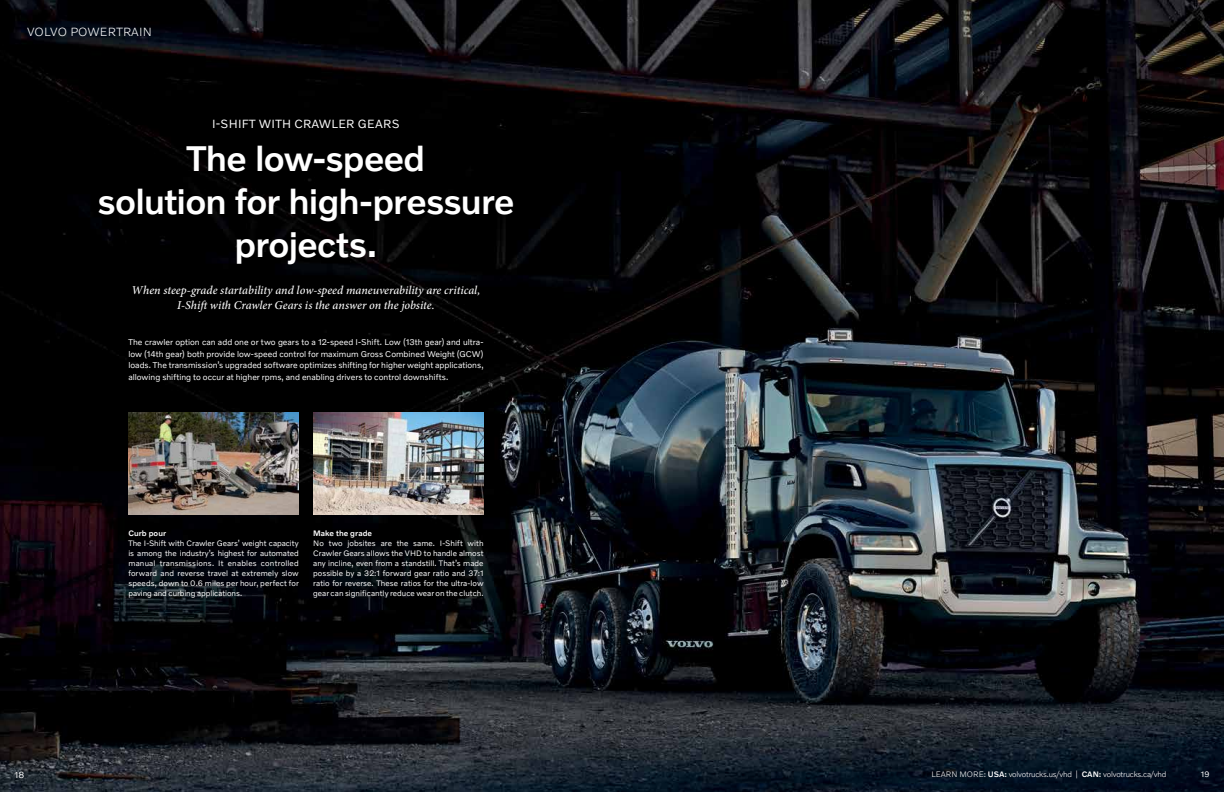
<style>
.page{position:relative;width:1224px;height:792px;background:#fff}
.page>*{position:absolute;margin:0;border:0;box-sizing:border-box;transform-origin:0 0}
.t1{font:500 36px/43.2px "Volvo Novum";letter-spacing:-.025em;color:#fff;text-align:center}
.t2{font:italic 500 12px/14.4px "Minion Pro";color:#fff;text-align:center}
.t3{font:12px "Volvo Novum";letter-spacing:.02em;color:#fff}
.t4{font:300 12px "Volvo Novum";letter-spacing:.02em;color:#fff}
.t5{font:9px "Volvo Novum";color:#fff}
.t6{font:8.5px/11.5px "Volvo Novum";color:#fff;text-align:justify}
.t7{font:8px/10px "Volvo Novum";color:#fff;text-align:justify}
.t8{font:300 8px "Volvo Novum";letter-spacing:-.02em;color:#fff}
.t9{font:500 8px "Volvo Novum";letter-spacing:.01em;color:#fff}
.s1{font-weight:500}
</style>
<div class="page">
<img style="left:0;top:0;width:1224px;height:792px">
<img style="left:128px;top:413px;width:171px;height:102px">
<img style="left:313px;top:413px;width:171px;height:102px">
<h2 class="t4" style="left:27px;top:25px;width:126px">VOLVO POWERTRAIN</h2>
<h2 class="t3" style="left:212px;top:116px;width:189px">I-SHIFT WITH CRAWLER GEARS</h2>
<h1 class="t1" style="left:98px;top:135px;width:418px">The low-speed<br>solution for high-pressure projects.</h1>
<h2 class="t2" style="left:131px;top:283px;width:351px">When steep-grade startability and low-speed maneuverability are critical,<br>I-Shift with Crawler Gears is the answer on the jobsite.</h2>
<p class="t6" style="left:128px;top:336px;width:357px">The crawler option can add one or two gears to a 12-speed I-Shift. Low (13th gear) and ultra&shy;low (14th gear) both provide low-speed control for maximum Gross Combined Weight (GCW) loads. The transmission’s upgraded software optimizes shifting for higher weight applications, allowing shifting to occur at higher rpms, and enabling drivers to control downshifts.</p>
<p class="t5" style="left:14px;top:769px;width:11px">18</p>
<p class="t9" style="left:128px;top:528px;width:39px">Curb pour</p>
<p class="t7" style="left:128px;top:538px;width:172px">The I-Shift with Crawler Gears’ weight capacity is among the industry’s highest for automated manual transmissions. It enables controlled forward and reverse travel at extremely slow speeds, down to 0.6 miles per hour, perfect for paving and curbing applications.</p>
<p class="t9" style="left:313px;top:528px;width:60px">Make the grade</p>
<p class="t7" style="left:313px;top:538px;width:172px">No two jobsites are the same. I-Shift with Crawler Gears allows the VHD to handle almost any incline, even from a standstill. That’s made possible by a 32:1 forward gear ratio and 37:1 ratio for reverse. These ratios for the ultra-low gear can significantly reduce wear on the clutch.</p>
<p class="t8" style="left:931px;top:770px;width:237px">LEARN MORE: <span class="s1">USA:</span> volvotrucks.us/vhd | <span class="s1">CAN:</span> volvotrucks.ca/vhd</p>
<p class="t7" style="left:1201px;top:769px;width:10px">19</p>
</div>
